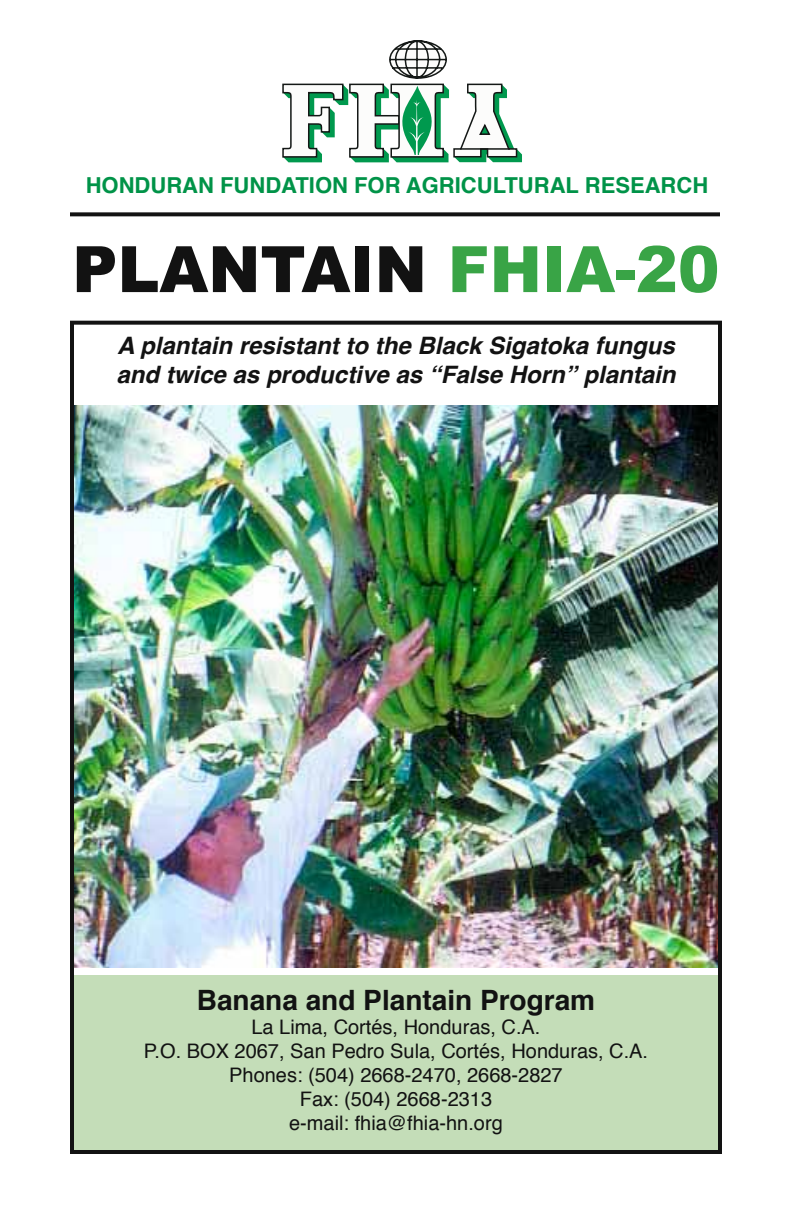
<style>
.page{position:relative;width:792px;height:1224px;background:#fff}
.page>*{position:absolute;margin:0;border:0;box-sizing:border-box;transform-origin:0 0}
.t1{font:900 64px "Arial";color:#121212}
.t2{font:700 28px "Helvetica";color:#121212}
.t3{font:italic 700 24px/28.8px "Helvetica";color:#121212}
.t4{font:700 22px "Helvetica";color:#009348}
.t5{font:20px/24px "Helvetica";color:#121212;text-align:center}
.s1{color:#39a446}
</style>
<div class="page">
<img style="left:75px;top:406px;width:642px;height:562px">
<div style="left:70px;top:975px;width:650px;height:177px;background:#c4ddb8"></div>
<div style="left:70px;top:321px;width:652px;height:833px;border:4px solid #121212"></div>
<svg style="left:282px;top:40px;width:240px;height:122px"></svg>
<hr style="left:460px;top:148px;width:50px;height:2px;background:#141816">
<svg style="left:70px;top:212px;width:650px;height:4px;background:#272727"></svg>
<p class="t4" style="left:86px;top:168px;width:624px">HONDURAN FUNDATION FOR AGRICULTURAL RESEARCH</p>
<h1 class="t1" style="left:72px;top:234px;width:649px">PLANTAIN <span class="s1">FHIA-20</span></h1>
<p class="t3" style="left:117px;top:332px;width:560px">A plantain resistant to the Black Sigatoka fungus and twice as productive as “False Horn” plantain</p>
<h2 class="t2" style="left:197px;top:978px;width:400px">Banana and Plantain Program</h2>
<p class="t5" style="left:144px;top:1016px;width:506px">La Lima, Cortés, Honduras, C.A.<br>P.O. BOX 2067, San Pedro Sula, Cortés, Honduras, C.A.<br>Phones: (504) 2668-2470, 2668-2827<br>Fax: (504) 2668-2313<br>e-mail: fhia@fhia-hn.org</p>
</div>
